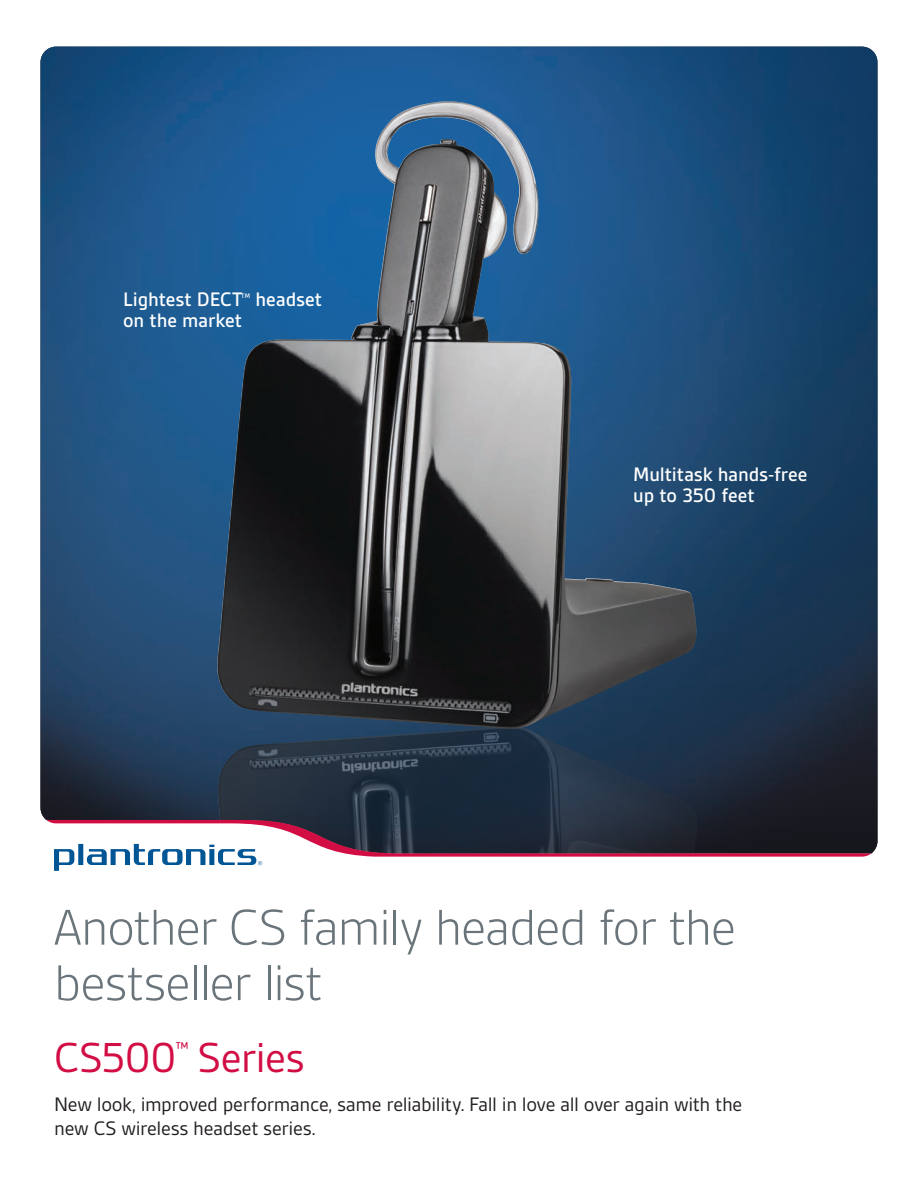
<style>
.page{position:relative;width:918px;height:1188px;background:#fff}
.page>*{position:absolute;margin:0;border:0;box-sizing:border-box;transform-origin:0 0}
.t1{font:300 54px/55.5px "Gesta";letter-spacing:-.035em;color:#6a747b}
.t2{font:45px "Gesta";letter-spacing:-.025em;color:#d20d44}
.t3{font:21px/24px "Gesta";letter-spacing:-.015em;color:#231f20}
.t4{font:500 21px/21px "Gesta";letter-spacing:-.01em;color:#fff}
.t5{font:18.3px "Gesta";color:#d20d44}
.t6{font:500 7.05px "Gesta";color:#fff}
</style>
<div class="page">
<img style="left:40px;top:47px;width:838px;height:806px">
<img style="left:218px;top:729px;width:479px;height:91px">
<svg style="left:46px;top:820px;width:825px;height:50px"></svg>
<img style="left:217px;top:101px;width:480px;height:628px">
<p class="t4" style="left:123px;top:289px;width:121px">Lightest DECT</p>
<p class="t6" style="left:241px;top:292px;width:11px">TM</p>
<p class="t4" style="left:256px;top:289px;width:68px">headset</p>
<p class="t4" style="left:123px;top:310px;width:120px">on the market</p>
<p class="t4" style="left:633px;top:464px;width:176px">Multitask hands-free up to 350 feet</p>
<h1 class="t1" style="left:53px;top:900px;width:685px">Another CS family headed for the bestseller list</h1>
<p class="t5" style="left:176px;top:1039px;width:15px">™</p>
<h2 class="t2" style="left:54px;top:1034px;width:252px">CS500 Series</h2>
<p class="t3" style="left:54px;top:1093px;width:690px">New look, improved performance, same reliability. Fall in love all over again with the new CS wireless headset series.</p>
</div>
